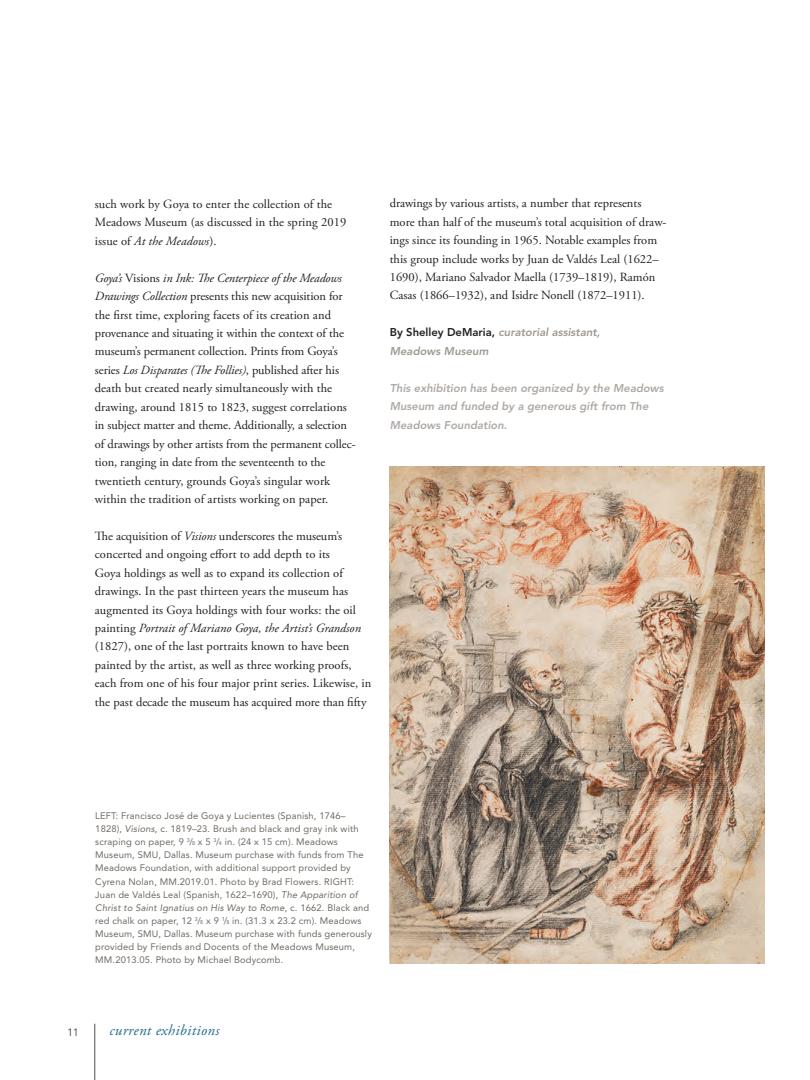
<style>
.page{position:relative;width:810px;height:1080px;background:#fff}
.page>*{position:absolute;margin:0;border:0;box-sizing:border-box;transform-origin:0 0}
.t1{font:italic 15px "Adobe Garamond Pro";letter-spacing:.025em;color:#246b8f}
.t2{font:12.5px/18.5px "Adobe Garamond Pro";color:#231f20}
.t3{font:italic 800 11.25px/18.5px "Avenir LT Std";color:#afa9a4}
.t4{font:italic 800 11.25px/18.5px "Avenir LT Std";color:#9f9991}
.t5{font:300 10.62px "Avenir LT Std";color:#231f20}
.t6{font:9.38px/13.1px "Avenir LT Std";letter-spacing:.015em;color:#706a62}
.s1{font-style:italic}
.s2{font-style:normal;color:#231f20}
.s3{font-size:5.5px}
</style>
<div class="page">
<hr style="left:94px;top:1024px;width:1px;height:56px;background:#706a62">
<svg style="left:390px;top:467px;width:375px;height:497px;background:#bda38d"></svg>
<p class="t2" style="left:95px;top:195px;width:253px">such work by Goya to enter the collection of the<br>Meadows Museum (as discussed in the spring 2019 issue of <span class="s1">At the Meadows</span>).</p>
<p class="t2" style="left:95px;top:269px;width:262px"><span class="s1">Goya’s</span> Visions <span class="s1">in Ink: The Centerpiece of the Meadows Drawings Collection</span> presents this new acquisition for the first time, exploring facets of its creation and provenance and situating it within the context of the museum’s permanent collection. Prints from Goya’s series <span class="s1">Los Disparates (The Follies)</span>, published after his death but created nearly simultaneously with the drawing, around 1815 to 1823, suggest correlations in subject matter and theme. Additionally, a selection of drawings by other artists from the permanent collec&shy;tion, ranging in date from the seventeenth to the twentieth century, grounds Goya’s singular work within the tradition of artists working on paper.</p>
<p class="t2" style="left:95px;top:527px;width:278px">The acquisition of <span class="s1">Visions</span> underscores the museum’s concerted and ongoing effort to add depth to its<br>Goya holdings as well as to expand its collection of drawings. In the past thirteen years the museum has augmented its Goya holdings with four works: the oil painting <span class="s1">Portrait of Mariano Goya, the Artist’s Grandson </span>(1827), one of the last portraits known to have been painted by the artist, as well as three working proofs, each from one of his four major print series. Likewise, in the past decade the museum has acquired more than fifty</p>
<p class="t2" style="left:390px;top:195px;width:278px">drawings by various artists, a number that represents more than half of the museum’s total acquisition of draw&shy;ings since its founding in 1965. Notable examples from this group include works by Juan de Valdés Leal (1622– 1690), Mariano Salvador Maella (1739–1819), Ramón Casas (1866–1932), and Isidre Nonell (1872–1911).</p>
<p class="t4" style="left:390px;top:323px;width:212px"><span class="s2">By Shelley DeMaria,</span> curatorial assistant,<br>Meadows Museum</p>
<p class="t3" style="left:390px;top:379px;width:276px">This exhibition has been organized by the Meadows<br>Museum and funded by a generous gift from The<br>Meadows Foundation.</p>
<p class="t6" style="left:95px;top:809px;width:278px">LEFT: Francisco José de Goya y Lucientes (Spanish, 1746– 1828), <span class="s1">Visions</span>, c. 1819–23. Brush and black and gray ink with scraping on paper, 9 <sup>3</sup>/<span class="s3">8</span> x 5 <sup>3</sup>/<span class="s3">4</span> in. (24 x 15 cm). Meadows Museum, SMU, Dallas. Museum purchase with funds from The Meadows Foundation, with additional support provided by Cyrena Nolan, MM.2019.01. Photo by Brad Flowers. RIGHT:<br>Juan de Valdés Leal (Spanish, 1622–1690), <span class="s1">The Apparition of Christ to Saint Ignatius on His Way to Rome</span>, c. 1662. Black and red chalk on paper, 12 <sup>3</sup>/<span class="s3">8</span> x 9 <sup>1</sup>/<span class="s3">8</span> in. (31.3 x 23.2 cm). Meadows Museum, SMU, Dallas. Museum purchase with funds generously provided by Friends and Docents of the Meadows Museum, MM.2013.05. Photo by Michael Bodycomb.</p>
<p class="t5" style="left:68px;top:1026px;width:13px">11</p>
<p class="t1" style="left:110px;top:1021px;width:111px">current exhibitions</p>
</div>
